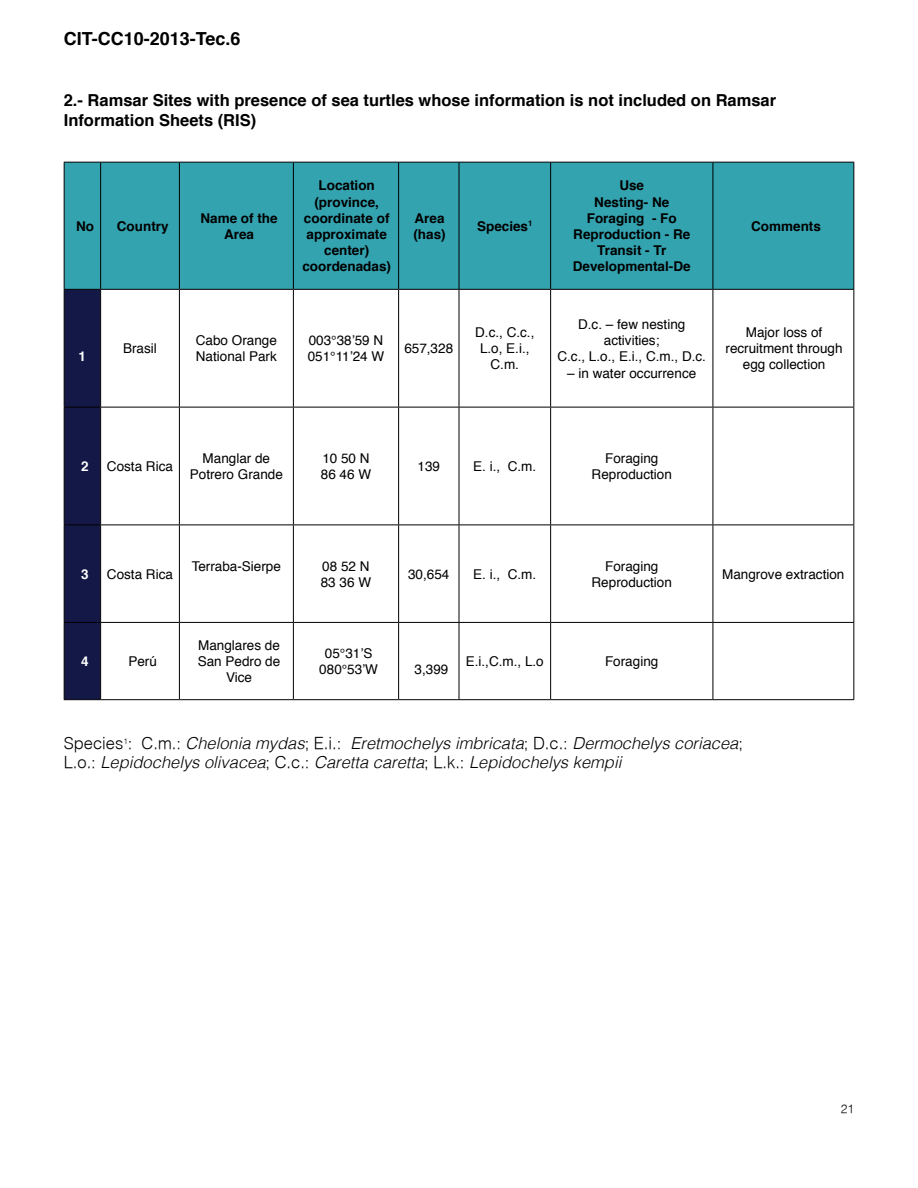
<style>
.page{position:relative;width:918px;height:1188px;background:#fff}
.page>*{position:absolute;margin:0;border:0;box-sizing:border-box;transform-origin:0 0}
.t1{font:700 18px "Helvetica";color:#000}
.t2{font:italic 300 16.5px/19.8px "Helvetica";color:#000}
.t3{font:700 16.5px/19.8px "Helvetica";color:#000}
.t4{font:13.5px/16.2px "Helvetica";color:#000;text-align:center}
.t5{font:700 13.5px/16.2px "Helvetica";color:#000;text-align:center}
.t6{font:700 13.5px "Helvetica";color:#fff}
.t7{font:300 12px "Helvetica";color:#000}
.s1{font-style:normal}
</style>
<div class="page">
<div style="left:65px;top:163px;width:788px;height:126px;background:#33a3b0"></div>
<div style="left:65px;top:290px;width:35px;height:409px;background:#141846"></div>
<svg style="left:101px;top:290px;width:752px;height:409px"></svg>
<hr style="left:64px;top:162px;width:37px;height:1px;background:#000">
<hr style="left:64px;top:163px;width:1px;height:126px;background:#000">
<hr style="left:101px;top:162px;width:78px;height:1px;background:#000">
<hr style="left:100px;top:163px;width:1px;height:126px;background:#000">
<hr style="left:179px;top:162px;width:114px;height:1px;background:#000">
<hr style="left:179px;top:163px;width:1px;height:126px;background:#000">
<hr style="left:293px;top:162px;width:106px;height:1px;background:#000">
<hr style="left:293px;top:163px;width:1px;height:126px;background:#000">
<hr style="left:399px;top:162px;width:60px;height:1px;background:#000">
<hr style="left:398px;top:163px;width:1px;height:126px;background:#000">
<hr style="left:459px;top:162px;width:92px;height:1px;background:#000">
<hr style="left:459px;top:163px;width:1px;height:126px;background:#000">
<hr style="left:551px;top:162px;width:162px;height:1px;background:#000">
<hr style="left:550px;top:163px;width:1px;height:126px;background:#000">
<hr style="left:713px;top:162px;width:141px;height:1px;background:#000">
<hr style="left:713px;top:163px;width:1px;height:126px;background:#000">
<hr style="left:853px;top:163px;width:1px;height:126px;background:#000">
<hr style="left:64px;top:290px;width:1px;height:117px;background:#000">
<hr style="left:100px;top:290px;width:1px;height:117px;background:#000">
<hr style="left:179px;top:290px;width:1px;height:117px;background:#000">
<hr style="left:293px;top:290px;width:1px;height:117px;background:#000">
<hr style="left:398px;top:290px;width:1px;height:117px;background:#000">
<hr style="left:459px;top:290px;width:1px;height:117px;background:#000">
<hr style="left:550px;top:290px;width:1px;height:117px;background:#000">
<hr style="left:713px;top:290px;width:1px;height:117px;background:#000">
<hr style="left:853px;top:290px;width:1px;height:117px;background:#000">
<hr style="left:64px;top:407px;width:37px;height:1px;background:#000">
<hr style="left:64px;top:407px;width:1px;height:118px;background:#000">
<hr style="left:101px;top:407px;width:78px;height:1px;background:#000">
<hr style="left:100px;top:407px;width:1px;height:118px;background:#000">
<hr style="left:179px;top:407px;width:114px;height:1px;background:#000">
<hr style="left:179px;top:407px;width:1px;height:118px;background:#000">
<hr style="left:293px;top:407px;width:106px;height:1px;background:#000">
<hr style="left:293px;top:407px;width:1px;height:118px;background:#000">
<hr style="left:399px;top:407px;width:60px;height:1px;background:#000">
<hr style="left:398px;top:407px;width:1px;height:118px;background:#000">
<hr style="left:459px;top:407px;width:92px;height:1px;background:#000">
<hr style="left:459px;top:407px;width:1px;height:118px;background:#000">
<hr style="left:551px;top:407px;width:162px;height:1px;background:#000">
<hr style="left:550px;top:407px;width:1px;height:118px;background:#000">
<hr style="left:713px;top:407px;width:141px;height:1px;background:#000">
<hr style="left:713px;top:407px;width:1px;height:118px;background:#000">
<hr style="left:853px;top:407px;width:1px;height:118px;background:#000">
<hr style="left:64px;top:525px;width:37px;height:1px;background:#000">
<hr style="left:64px;top:525px;width:1px;height:97px;background:#000">
<hr style="left:101px;top:525px;width:78px;height:1px;background:#000">
<hr style="left:100px;top:525px;width:1px;height:97px;background:#000">
<hr style="left:179px;top:525px;width:114px;height:1px;background:#000">
<hr style="left:179px;top:525px;width:1px;height:97px;background:#000">
<hr style="left:293px;top:525px;width:106px;height:1px;background:#000">
<hr style="left:293px;top:525px;width:1px;height:97px;background:#000">
<hr style="left:399px;top:525px;width:60px;height:1px;background:#000">
<hr style="left:398px;top:525px;width:1px;height:97px;background:#000">
<hr style="left:459px;top:525px;width:92px;height:1px;background:#000">
<hr style="left:459px;top:525px;width:1px;height:97px;background:#000">
<hr style="left:551px;top:525px;width:162px;height:1px;background:#000">
<hr style="left:550px;top:525px;width:1px;height:97px;background:#000">
<hr style="left:713px;top:525px;width:141px;height:1px;background:#000">
<hr style="left:713px;top:525px;width:1px;height:97px;background:#000">
<hr style="left:853px;top:525px;width:1px;height:97px;background:#000">
<hr style="left:64px;top:622px;width:37px;height:1px;background:#000">
<hr style="left:64px;top:623px;width:1px;height:76px;background:#000">
<hr style="left:101px;top:622px;width:78px;height:1px;background:#000">
<hr style="left:100px;top:623px;width:1px;height:76px;background:#000">
<hr style="left:179px;top:622px;width:114px;height:1px;background:#000">
<hr style="left:179px;top:623px;width:1px;height:76px;background:#000">
<hr style="left:293px;top:622px;width:106px;height:1px;background:#000">
<hr style="left:293px;top:623px;width:1px;height:76px;background:#000">
<hr style="left:399px;top:622px;width:60px;height:1px;background:#000">
<hr style="left:398px;top:623px;width:1px;height:76px;background:#000">
<hr style="left:459px;top:622px;width:92px;height:1px;background:#000">
<hr style="left:459px;top:623px;width:1px;height:76px;background:#000">
<hr style="left:551px;top:622px;width:162px;height:1px;background:#000">
<hr style="left:550px;top:623px;width:1px;height:76px;background:#000">
<hr style="left:713px;top:622px;width:141px;height:1px;background:#000">
<hr style="left:713px;top:623px;width:1px;height:76px;background:#000">
<hr style="left:853px;top:623px;width:1px;height:76px;background:#000">
<hr style="left:64px;top:699px;width:37px;height:1px;background:#000">
<hr style="left:101px;top:699px;width:78px;height:1px;background:#000">
<hr style="left:179px;top:699px;width:114px;height:1px;background:#000">
<hr style="left:293px;top:699px;width:106px;height:1px;background:#000">
<hr style="left:399px;top:699px;width:60px;height:1px;background:#000">
<hr style="left:459px;top:699px;width:92px;height:1px;background:#000">
<hr style="left:551px;top:699px;width:162px;height:1px;background:#000">
<hr style="left:713px;top:699px;width:141px;height:1px;background:#000">
<hr style="left:64px;top:289px;width:37px;height:1px;background:#000">
<hr style="left:101px;top:289px;width:78px;height:1px;background:#000">
<hr style="left:179px;top:289px;width:114px;height:1px;background:#000">
<hr style="left:293px;top:289px;width:106px;height:1px;background:#000">
<hr style="left:399px;top:289px;width:60px;height:1px;background:#000">
<hr style="left:459px;top:289px;width:92px;height:1px;background:#000">
<hr style="left:551px;top:289px;width:162px;height:1px;background:#000">
<hr style="left:713px;top:289px;width:141px;height:1px;background:#000">
<h1 class="t1" style="left:64px;top:24px;width:178px">CIT-CC10-2013-Tec.6</h1>
<p class="t3" style="left:64px;top:90px;width:714px">2.- Ramsar Sites with presence of sea turtles whose information is not included on Ramsar<br>Information Sheets (RIS)</p>
<p class="t5" style="left:76px;top:218px;width:19px">No</p>
<p class="t5" style="left:117px;top:218px;width:53px">Country</p>
<p class="t5" style="left:200px;top:210px;width:79px">Name of the<br>Area</p>
<p class="t5" style="left:302px;top:178px;width:90px">Location (province, coordinate of approximate center) coordenadas)</p>
<p class="t5" style="left:413px;top:210px;width:34px;text-align:left">Area (has)</p>
<p class="t5" style="left:477px;top:218px;width:57px">Species<sup>1</sup></p>
<p class="t5" style="left:573px;top:178px;width:119px">Use<br>Nesting- Ne<br>Foraging - Fo<br>Reproduction - Re<br>Transit - Tr<br>Developmental-De</p>
<p class="t6" style="left:79px;top:346px;width:9px">1</p>
<p class="t4" style="left:123px;top:341px;width:35px">Brasil</p>
<p class="t4" style="left:196px;top:333px;width:83px;text-align:left">Cabo Orange<br>National Park</p>
<p class="t4" style="left:308px;top:333px;width:78px;text-align:left">003°38’59 N<br>051°11’24 W</p>
<p class="t4" style="left:404px;top:341px;width:50px">657,328</p>
<p class="t4" style="left:475px;top:325px;width:61px">D.c., C.c.,<br>L.o, E.i.,<br>C.m.</p>
<p class="t4" style="left:557px;top:317px;width:150px">D.c. – few nesting activities;<br>C.c., L.o., E.i., C.m., D.c.</p>
<p class="t4" style="left:567px;top:365px;width:131px">– in water occurrence</p>
<p class="t5" style="left:751px;top:218px;width:71px">Comments</p>
<p class="t4" style="left:726px;top:325px;width:119px">Major loss of recruitment through egg collection</p>
<p class="t6" style="left:81px;top:455px;width:9px">2</p>
<p class="t4" style="left:107px;top:459px;width:68px">Costa Rica</p>
<p class="t4" style="left:190px;top:451px;width:95px">Manglar de<br>Potrero Grande</p>
<p class="t4" style="left:321px;top:451px;width:52px;text-align:left">10 50 N<br>86 46 W</p>
<p class="t4" style="left:418px;top:459px;width:24px">139</p>
<p class="t4" style="left:473px;top:459px;width:65px">E. i., C.m.</p>
<p class="t4" style="left:592px;top:451px;width:82px">Foraging<br>Reproduction</p>
<p class="t6" style="left:81px;top:563px;width:9px">3</p>
<p class="t4" style="left:107px;top:566px;width:68px">Costa Rica</p>
<p class="t4" style="left:192px;top:558px;width:91px">Terraba-Sierpe</p>
<p class="t4" style="left:321px;top:558px;width:52px;text-align:left">08 52 N<br>83 36 W</p>
<p class="t4" style="left:408px;top:566px;width:43px">30,654</p>
<p class="t4" style="left:473px;top:566px;width:65px">E. i., C.m.</p>
<p class="t4" style="left:592px;top:558px;width:82px">Foraging<br>Reproduction</p>
<p class="t4" style="left:722px;top:566px;width:124px">Mangrove extraction</p>
<p class="t6" style="left:81px;top:650px;width:9px">4</p>
<p class="t4" style="left:128px;top:654px;width:30px">Perú</p>
<p class="t4" style="left:198px;top:637px;width:84px">Manglares de<br>San Pedro de<br>Vice</p>
<p class="t4" style="left:319px;top:646px;width:60px">05°31’S<br>080°53’W</p>
<p class="t4" style="left:415px;top:662px;width:35px">3,399</p>
<p class="t4" style="left:466px;top:654px;width:80px">E.i.,C.m., L.o</p>
<p class="t4" style="left:605px;top:654px;width:55px">Foraging</p>
<p class="t2" style="left:64px;top:732px;width:681px"><span class="s1">Species</span><sup>1</sup><span class="s1">: C.m.:</span> Chelonia mydas<span class="s1">; E.i.:</span> Eretmochelys imbricata<span class="s1">; D.c.:</span> Dermochelys coriacea<span class="s1">;<br>L.o.:</span> Lepidochelys olivacea<span class="s1">; C.c.:</span> Caretta caretta<span class="s1">; L.k.:</span> Lepidochelys kempii</p>
<p class="t7" style="left:841px;top:1102px;width:15px">21</p>
</div>
